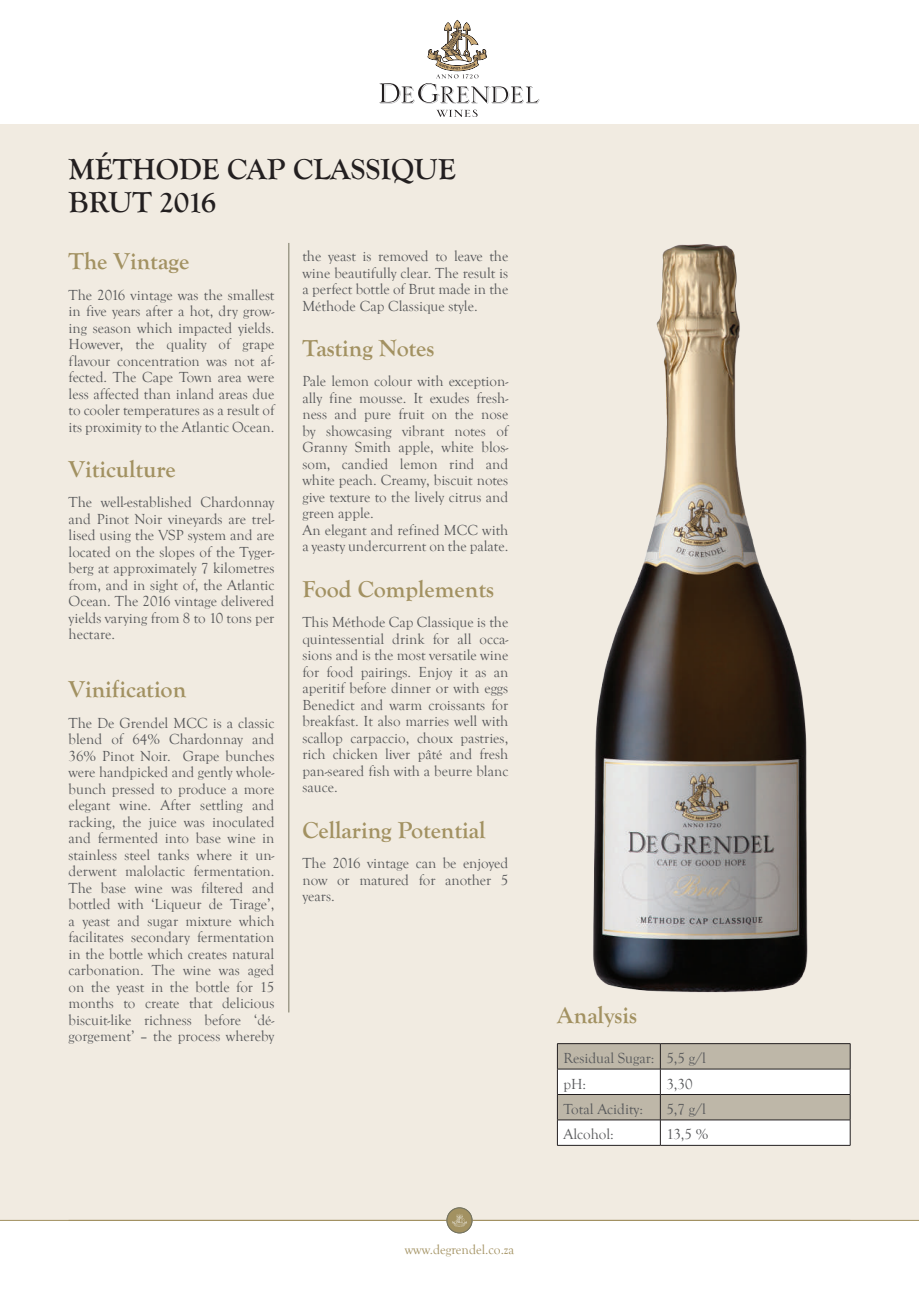
<style>
.page{position:relative;width:919px;height:1289px;background:#fff}
.page>*{position:absolute;margin:0;border:0;box-sizing:border-box;transform-origin:0 0}
.t1{font:700 30px/33px "Goudy Old Style T";color:#231f20}
.t2{font:700 24px "Goudy Old Style T";color:#a29161}
.t3{font:15px/16.5px "Goudy Old Style T";color:#57585a;text-align:justify}
.t4{font:13.5px "Goudy Old Style T";color:#a29161}
</style>
<div class="page">
<div style="left:0;top:124px;width:918px;height:1096px;background:#f1ebe1"></div>
<svg style="left:437px;top:110px;width:40px;height:7px"></svg>
<svg style="left:379px;top:20px;width:160px;height:84px"></svg>
<svg style="left:557px;top:1043px;width:293px;height:102px;background:#d5d2ca"></svg>
<hr style="left:557px;top:1145px;width:103px;height:1px;background:#231f20">
<hr style="left:660px;top:1145px;width:190px;height:1px;background:#231f20">
<hr style="left:288px;top:243px;width:1px;height:769px;background:#767561">
<img style="left:593px;top:244px;width:215px;height:748px">
<hr style="left:0;top:1219px;width:918px;height:1px;background:#a29161">
<div style="left:447px;top:1207px;width:25px;height:25px;background:#a29161;border-radius:50%"></div>
<div style="left:446px;top:1207px;width:26px;height:26px;border:1px solid #767561;border-radius:50%"></div>
<svg style="left:452px;top:1214px;width:15px;height:13px"></svg>
<h1 class="t1" style="left:69px;top:153px;width:388px">MÉTHODE CAP CLASSIQUE<br>BRUT 2016</h1>
<h2 class="t2" style="left:69px;top:248px;width:122px">The Vintage</h2>
<p class="t3" style="left:69px;top:287px;width:207px">The 2016 vintage was the smallest in five years after a hot, dry grow&shy;ing season which impacted yields.<br>However, the quality of grape flavour concentration was not af&shy;fected. The Cape Town area were less affected than inland areas due to cooler temperatures as a result of its proximity to the Atlantic Ocean.</p>
<h2 class="t2" style="left:69px;top:455px;width:109px">Viticulture</h2>
<p class="t3" style="left:69px;top:494px;width:207px">The well-established Chardonnay and Pinot Noir vineyards are trel&shy;lised using the VSP system and are located on the slopes of the Tyger&shy;berg at approximately 7 kilometres from, and in sight of, the Atlantic Ocean. The 2016 vintage delivered yields varying from 8 to 10 tons per hectare.</p>
<h2 class="t2" style="left:69px;top:675px;width:119px">Vinification</h2>
<p class="t3" style="left:69px;top:714px;width:207px">The De Grendel MCC is a classic blend of 64% Chardonnay and 36% Pinot Noir. Grape bunches were handpicked and gently whole&shy;bunch pressed to produce a more elegant wine. After settling and racking, the juice was inoculated and fermented into base wine in stainless steel tanks where it un&shy;derwent malolactic fermentation.<br>The base wine was filtered and bottled with ‘Liqueur de Tirage’, a yeast and sugar mixture which facilitates secondary fermentation in the bottle which creates natural carbonation. The wine was aged on the yeast in the bottle for 15 months to create that delicious biscuit-like richness before ‘dé&shy;gorgement’ – the process whereby</p>
<p class="t3" style="left:302px;top:248px;width:207px">the yeast is removed to leave the wine beautifully clear. The result is a perfect bottle of Brut made in the Méthode Cap Classique style.</p>
<h2 class="t2" style="left:302px;top:334px;width:133px">Tasting Notes</h2>
<p class="t3" style="left:302px;top:373px;width:207px;text-align:left">Pale lemon colour with exception&shy;ally fine mousse. It exudes fresh&shy;ness and pure fruit on the nose by showcasing vibrant notes of<br>Granny Smith apple, white blos&shy;som, candied lemon rind and white peach. Creamy, biscuit notes give texture to the lively citrus and green apple.<br>An elegant and refined MCC with a yeasty undercurrent on the palate.</p>
<h2 class="t2" style="left:302px;top:575px;width:193px">Food Complements</h2>
<p class="t3" style="left:302px;top:614px;width:207px">This Méthode Cap Classique is the quintessential drink for all occa&shy;sions and is the most versatile wine for food pairings. Enjoy it as an aperitif before dinner or with eggs Benedict and warm croissants for breakfast. It also marries well with scallop carpaccio, choux pastries, rich chicken liver pâté and fresh pan-seared fish with a beurre blanc sauce.</p>
<h2 class="t2" style="left:302px;top:816px;width:184px">Cellaring Potential</h2>
<p class="t3" style="left:302px;top:855px;width:207px">The 2016 vintage can be enjoyed now or matured for another 5 years.</p>
<p class="t4" style="left:404px;top:1242px;width:111px">www.degrendel.co.za</p>
<h2 class="t2" style="left:557px;top:1002px;width:81px">Analysis</h2>
<p class="t3" style="left:563px;top:1045px;width:144px;line-height:25.3px">Residual Sugar: 5,5 g/l pH:</p>
<p class="t3" style="left:666px;top:1075px;width:28px">3,30</p>
<p class="t3" style="left:563px;top:1101px;width:81px">Total Acidity:</p>
<p class="t3" style="left:666px;top:1101px;width:41px">5,7 g/l</p>
<p class="t3" style="left:563px;top:1126px;width:52px">Alcohol:</p>
<p class="t3" style="left:666px;top:1126px;width:44px">13,5 %</p>
</div>
